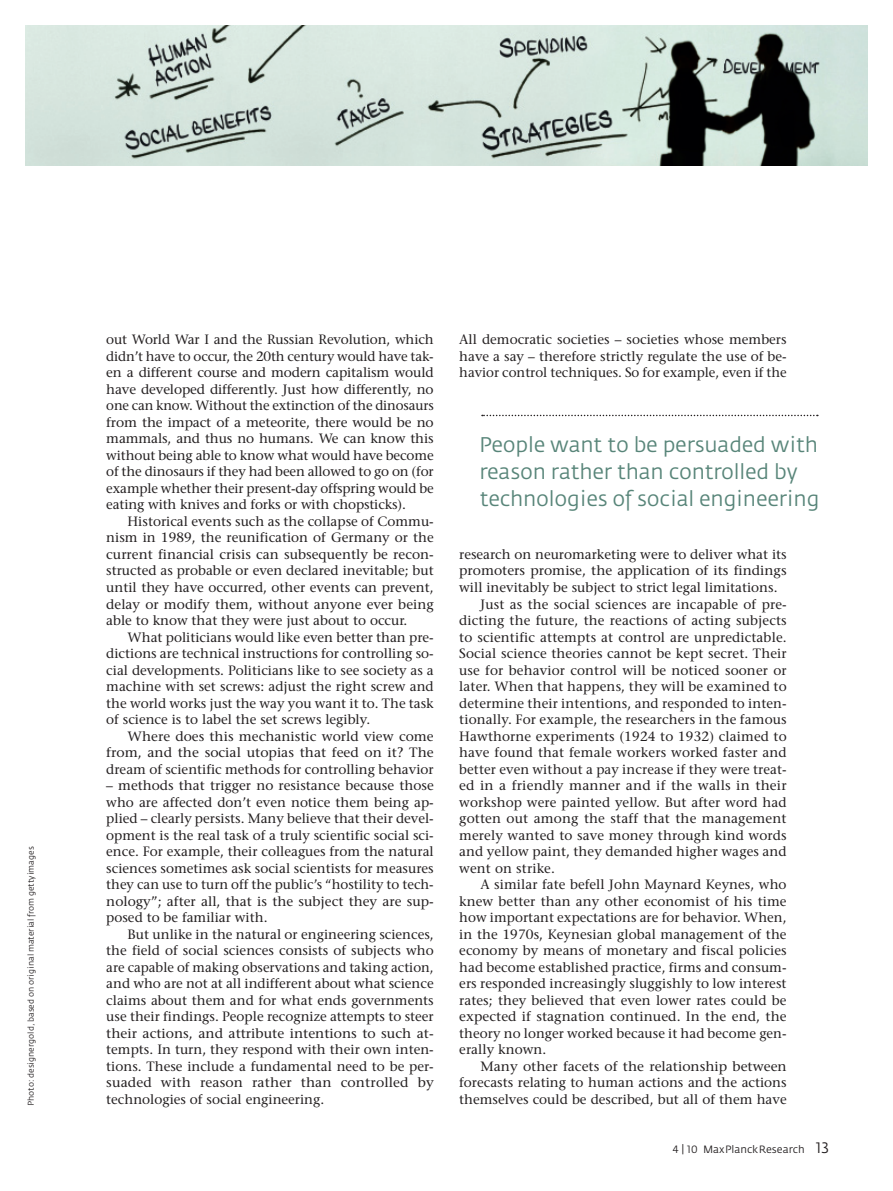
<style>
.page{position:relative;width:893px;height:1191px;background:#fff}
.page>*{position:absolute;margin:0;border:0;box-sizing:border-box;transform-origin:0 0}
.t1{font:21px/27px "Fedra Sans";letter-spacing:-.01em;color:#588579}
.t2{font:13.5px/16.5px "Stone Serif";color:#231f20;text-align:justify}
.t3{font:10.5px "Fedra Sans";color:#231f20}
.t4{font:8.25px "Fedra Sans";color:#231f20}
.s1{font-family:"Fedra Sans Book SC"}
.s2{font-family:"Fedra Sans Book SC";font-size:15px}
</style>
<div class="page">
<svg style="left:482px;top:415px;width:336px;height:1px"></svg>
<img style="left:26px;top:26px;width:841px;height:139px">
<p class="t4" style="left:28px;top:1106px;width:261px;rotate:-90deg">Photo: designergold, based on original material from gettyimages</p>
<p class="t2" style="left:106px;top:333px;width:329px">out World War I and the Russian Revolution, which</p>
<p class="t2" style="left:106px;top:349px;width:329px">didn’t have to occur, the 20th century would have tak-</p>
<p class="t2" style="left:106px;top:366px;width:329px">en a different course and modern capitalism would</p>
<p class="t2" style="left:106px;top:382px;width:329px">have developed differently. Just how differently, no</p>
<p class="t2" style="left:106px;top:399px;width:329px">one can know. Without the extinction of the dinosaurs</p>
<p class="t2" style="left:106px;top:415px;width:329px">from the impact of a meteorite, there would be no</p>
<p class="t2" style="left:106px;top:432px;width:329px">mammals, and thus no humans. We can know this</p>
<p class="t2" style="left:106px;top:448px;width:329px">without being able to know what would have become</p>
<p class="t2" style="left:106px;top:465px;width:329px">of the dinosaurs if they had been allowed to go on (for</p>
<p class="t2" style="left:106px;top:481px;width:329px">example whether their present-day offspring would be</p>
<p class="t2" style="left:106px;top:498px;width:301px">eating with knives and forks or with chopsticks).</p>
<p class="t2" style="left:128px;top:514px;width:308px">Historical events such as the collapse of Commu-</p>
<p class="t2" style="left:106px;top:531px;width:329px">nism in 1989, the reunification of Germany or the</p>
<p class="t2" style="left:106px;top:547px;width:329px">current financial crisis can subsequently be recon-</p>
<p class="t2" style="left:106px;top:564px;width:329px">structed as probable or even declared inevitable; but</p>
<p class="t2" style="left:106px;top:580px;width:329px">until they have occurred, other events can prevent,</p>
<p class="t2" style="left:106px;top:597px;width:329px">delay or modify them, without anyone ever being</p>
<p class="t2" style="left:106px;top:613px;width:303px">able to know that they were just about to occur.</p>
<p class="t2" style="left:128px;top:630px;width:308px">What politicians would like even better than pre-</p>
<p class="t2" style="left:106px;top:646px;width:329px">dictions are technical instructions for controlling so-</p>
<p class="t2" style="left:106px;top:663px;width:329px">cial developments. Politicians like to see society as a</p>
<p class="t2" style="left:106px;top:679px;width:329px">machine with set screws: adjust the right screw and</p>
<p class="t2" style="left:106px;top:696px;width:329px">the world works just the way you want it to. The task</p>
<p class="t2" style="left:106px;top:712px;width:265px">of science is to label the set screws legibly.</p>
<p class="t2" style="left:128px;top:729px;width:308px">Where does this mechanistic world view come</p>
<p class="t2" style="left:106px;top:745px;width:329px">from, and the social utopias that feed on it? The</p>
<p class="t2" style="left:106px;top:762px;width:329px">dream of scientific methods for controlling behavior</p>
<p class="t2" style="left:106px;top:778px;width:329px">– methods that trigger no resistance because those</p>
<p class="t2" style="left:106px;top:795px;width:329px">who are affected don’t even notice them being ap-</p>
<p class="t2" style="left:106px;top:811px;width:329px">plied – clearly persists. Many believe that their devel-</p>
<p class="t2" style="left:106px;top:828px;width:329px">opment is the real task of a truly scientific social sci-</p>
<p class="t2" style="left:106px;top:844px;width:329px">ence. For example, their colleagues from the natural</p>
<p class="t2" style="left:106px;top:861px;width:329px">sciences sometimes ask social scientists for measures</p>
<p class="t2" style="left:106px;top:877px;width:329px">they can use to turn off the public’s “hostility to tech-</p>
<p class="t2" style="left:106px;top:894px;width:329px">nology”; after all, that is the subject they are sup-</p>
<p class="t2" style="left:106px;top:910px;width:163px">posed to be familiar with.</p>
<p class="t2" style="left:128px;top:927px;width:308px">But unlike in the natural or engineering sciences,</p>
<p class="t2" style="left:106px;top:943px;width:329px">the field of social sciences consists of subjects who</p>
<p class="t2" style="left:106px;top:960px;width:329px">are capable of making observations and taking action,</p>
<p class="t2" style="left:106px;top:976px;width:329px">and who are not at all indifferent about what science</p>
<p class="t2" style="left:106px;top:993px;width:329px">claims about them and for what ends governments</p>
<p class="t2" style="left:106px;top:1009px;width:329px">use their findings. People recognize attempts to steer</p>
<p class="t2" style="left:106px;top:1026px;width:329px">their actions, and attribute intentions to such at-</p>
<p class="t2" style="left:106px;top:1042px;width:329px">tempts. In turn, they respond with their own inten-</p>
<p class="t2" style="left:106px;top:1059px;width:329px">tions. These include a fundamental need to be per-</p>
<p class="t2" style="left:106px;top:1075px;width:329px">suaded with reason rather than controlled by</p>
<p class="t2" style="left:106px;top:1092px;width:219px">technologies of social engineering.</p>
<p class="t2" style="left:459px;top:333px;width:329px">All democratic societies – societies whose members have a say – therefore strictly regulate the use of be&shy;havior control techniques. So for example, even if the</p>
<p class="t1" style="left:479px;top:433px;width:342px">People want to be persuaded with reason rather than controlled by technologies of social engineering</p>
<p class="t2" style="left:459px;top:547px;width:329px">research on neuromarketing were to deliver what its</p>
<p class="t2" style="left:459px;top:564px;width:329px">promoters promise, the application of its findings</p>
<p class="t2" style="left:459px;top:580px;width:320px">will inevitably be subject to strict legal limitations.</p>
<p class="t2" style="left:480px;top:597px;width:308px">Just as the social sciences are incapable of pre-</p>
<p class="t2" style="left:459px;top:613px;width:329px">dicting the future, the reactions of acting subjects</p>
<p class="t2" style="left:459px;top:630px;width:329px">to scientific attempts at control are unpredictable.</p>
<p class="t2" style="left:459px;top:646px;width:329px">Social science theories cannot be kept secret. Their</p>
<p class="t2" style="left:459px;top:663px;width:329px">use for behavior control will be noticed sooner or</p>
<p class="t2" style="left:459px;top:679px;width:329px">later. When that happens, they will be examined to</p>
<p class="t2" style="left:459px;top:696px;width:329px">determine their intentions, and responded to inten-</p>
<p class="t2" style="left:459px;top:712px;width:329px">tionally. For example, the researchers in the famous</p>
<p class="t2" style="left:459px;top:729px;width:329px">Hawthorne experiments (1924 to 1932) claimed to</p>
<p class="t2" style="left:459px;top:745px;width:329px">have found that female workers worked faster and</p>
<p class="t2" style="left:459px;top:762px;width:329px">better even without a pay increase if they were treat-</p>
<p class="t2" style="left:459px;top:778px;width:329px">ed in a friendly manner and if the walls in their</p>
<p class="t2" style="left:459px;top:795px;width:329px">workshop were painted yellow. But after word had</p>
<p class="t2" style="left:459px;top:811px;width:329px">gotten out among the staff that the management</p>
<p class="t2" style="left:459px;top:828px;width:329px">merely wanted to save money through kind words</p>
<p class="t2" style="left:459px;top:844px;width:329px">and yellow paint, they demanded higher wages and</p>
<p class="t2" style="left:459px;top:861px;width:97px">went on strike.</p>
<p class="t2" style="left:480px;top:877px;width:308px">A similar fate befell John Maynard Keynes, who</p>
<p class="t2" style="left:459px;top:894px;width:329px">knew better than any other economist of his time</p>
<p class="t2" style="left:459px;top:910px;width:329px">how important expectations are for behavior. When,</p>
<p class="t2" style="left:459px;top:927px;width:329px">in the 1970s, Keynesian global management of the</p>
<p class="t2" style="left:459px;top:943px;width:329px">economy by means of monetary and fiscal policies</p>
<p class="t2" style="left:459px;top:960px;width:329px">had become established practice, firms and consum-</p>
<p class="t2" style="left:459px;top:976px;width:329px">ers responded increasingly sluggishly to low interest</p>
<p class="t2" style="left:459px;top:993px;width:329px">rates; they believed that even lower rates could be</p>
<p class="t2" style="left:459px;top:1009px;width:329px">expected if stagnation continued. In the end, the</p>
<p class="t2" style="left:459px;top:1026px;width:329px">theory no longer worked because it had become gen-</p>
<p class="t2" style="left:459px;top:1042px;width:89px">erally known.</p>
<p class="t2" style="left:480px;top:1059px;width:308px">Many other facets of the relationship between</p>
<p class="t2" style="left:459px;top:1075px;width:329px">forecasts relating to human actions and the actions</p>
<p class="t2" style="left:459px;top:1092px;width:329px">themselves could be described, but all of them have</p>
<p class="t3" style="left:673px;top:1145px;width:158px"><span class="s1">4 | 10</span> MaxPlanckResearch <span class="s2">13</span></p>
</div>
